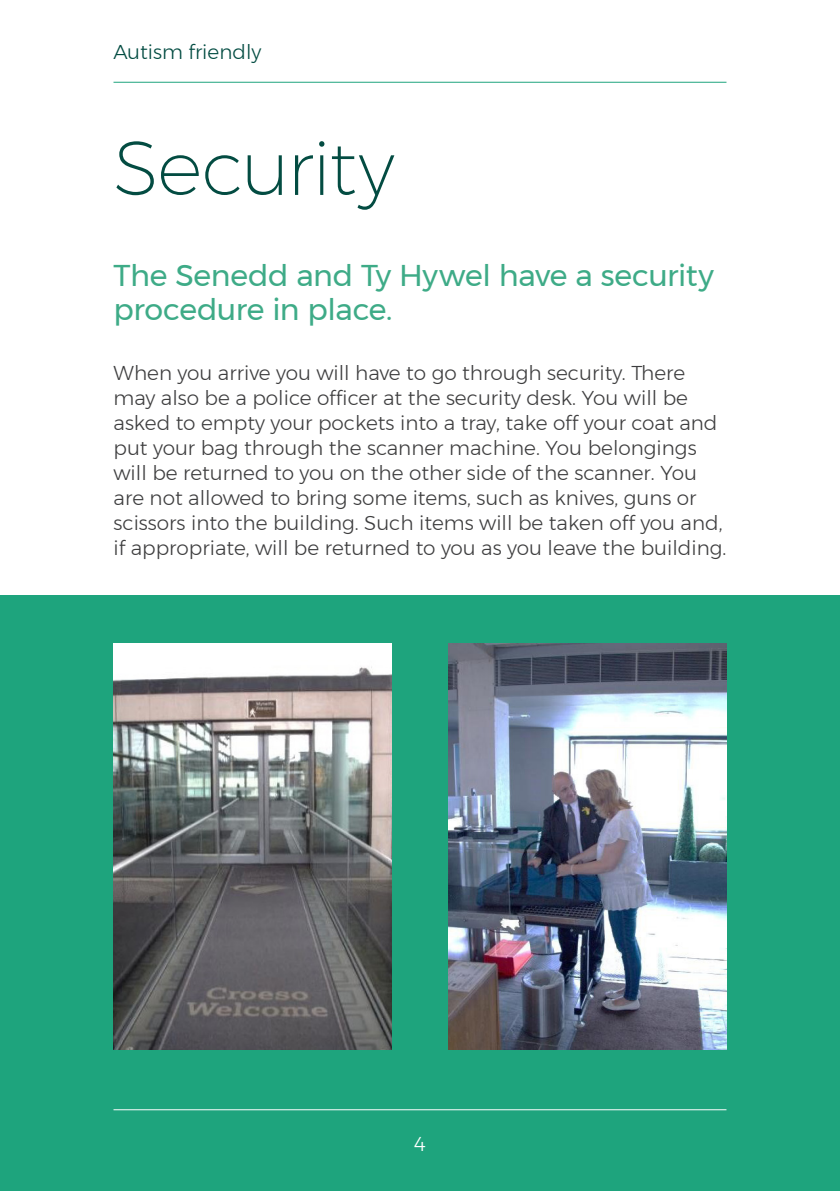
<style>
.page{position:relative;width:840px;height:1191px;background:#fff}
.page>*{position:absolute;margin:0;border:0;box-sizing:border-box;transform-origin:0 0}
.Page-heading{font:200 76px "Montserrat";letter-spacing:-.025em;color:#034c42}
.First_paragraph{font:30px/34px "Montserrat";letter-spacing:-.015em;color:#3eab87}
.Copy_text{font:300 20px/25px "Montserrat";color:#3e3e3f}
.t1{font:300 20px "Montserrat";color:#034c42}
.t2{font:300 20px "Montserrat";color:#fff}
</style>
<div class="page">
<div style="left:0;top:595px;width:839px;height:596px;background:#1ea47d"></div>
<hr style="left:113px;top:82px;width:613px;height:1px;background:#1ea47d">
<hr style="left:113px;top:1109px;width:613px;height:1px;background:#fff">
<img style="left:113px;top:643px;width:278px;height:406px">
<img style="left:448px;top:643px;width:278px;height:406px">
<p class="t1" style="left:113px;top:37px;width:149px">Autism friendly</p>
<p class="Page-heading" style="left:113px;top:112px;width:282px">Security</p>
<p class="First_paragraph" style="left:113px;top:258px;width:601px">The Senedd and Ty Hywel have a security procedure in place.</p>
<p class="Copy_text" style="left:113px;top:360px;width:614px">When you arrive you will have to go through security. There may also be a police officer at the security desk. You will be asked to empty your pockets into a tray, take off your coat and put your bag through the scanner machine. You belongings will be returned to you on the other side of the scanner. You are not allowed to bring some items, such as knives, guns or scissors into the building. Such items will be taken off you and, if appropriate, will be returned to you as you leave the building.</p>
<p class="t2" style="left:414px;top:1128px;width:13px">4</p>
</div>
